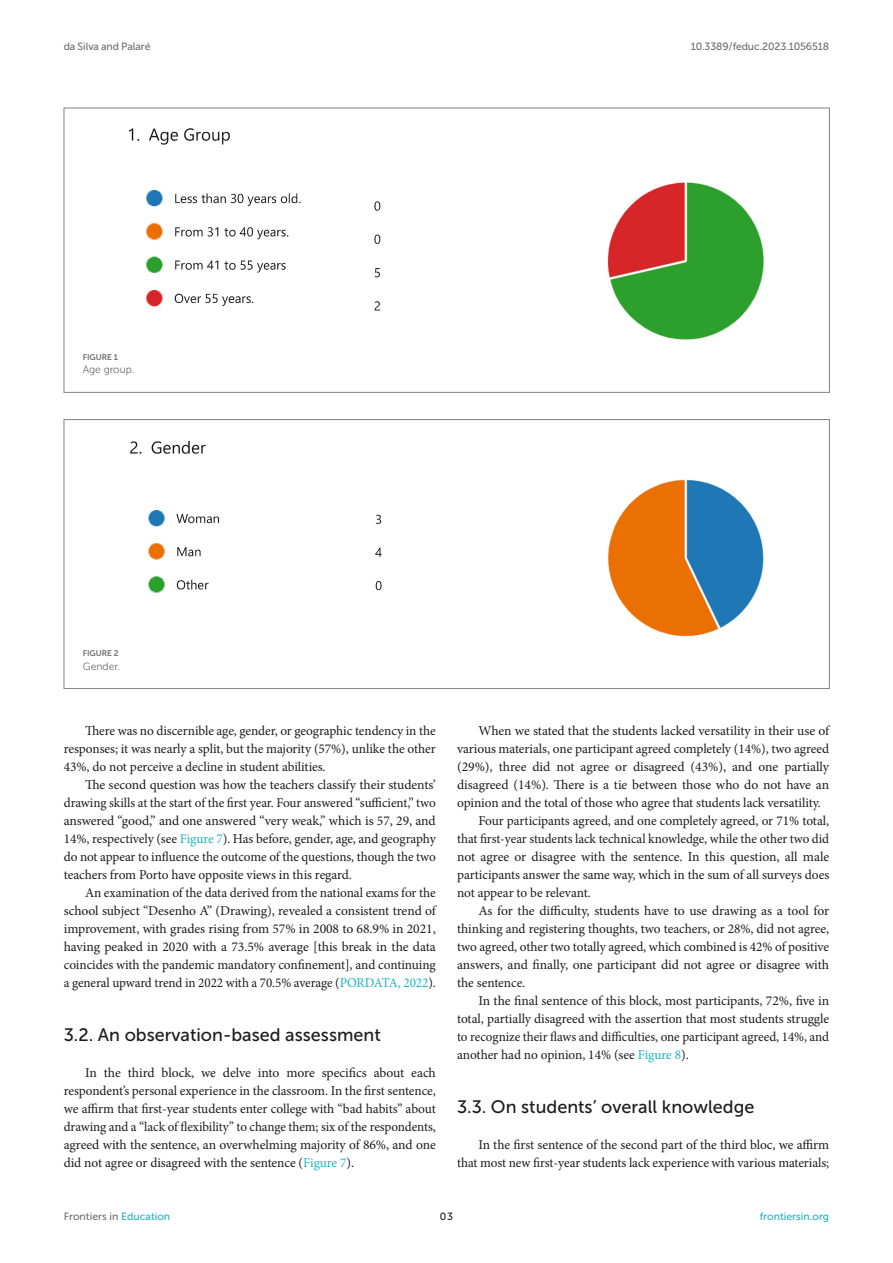
<style>
.page{position:relative;width:893px;height:1263px;background:#fff}
.page>*{position:absolute;margin:0;border:0;box-sizing:border-box;transform-origin:0 0}
.HEAD_2{font:18px "Museo Sans 500";color:#1b1c1b}
.TEXT{font:13.5px/18px "Minion Pro";letter-spacing:-.005em;color:#1b1c1b;text-align:justify}
.TEXT_FLUSH{font:13.5px/18px "Minion Pro";letter-spacing:-.005em;color:#1b1c1b;text-align:justify}
.t1{font:10.5px "Museo Sans 500";letter-spacing:-.015em;color:#706f70}
.FIG_LEG{font:10.5px "Museo Sans 300";letter-spacing:-.01em;color:#706f70}
.t2{font:10.5px "Museo Sans 500";color:#1db5c3}
.t3{font:10.5px "Museo Sans 500";color:#1b1c1b}
.FIG_HD{font:8.25px "Museo Sans 700";letter-spacing:-.01em;color:#706f70}
.s1{color:#1db5c3}
</style>
<div class="page">
<img style="left:128px;top:128px;width:636px;height:212px">
<img style="left:130px;top:440px;width:634px;height:197px">
<p class="t1" style="left:64px;top:41px;width:88px">da Silva and Palaré</p>
<p class="t1" style="left:691px;top:41px;width:140px">10.3389/feduc.2023.1056518</p>
<p class="FIG_HD" style="left:83px;top:352px;width:37px">FIGURE 1</p>
<p class="FIG_LEG" style="left:83px;top:364px;width:53px">Age group.</p>
<p class="FIG_HD" style="left:83px;top:648px;width:37px">FIGURE 2</p>
<p class="FIG_LEG" style="left:83px;top:660px;width:39px">Gender.</p>
<p class="TEXT" style="left:64px;top:722px;width:374px;text-indent:21px">There was no discernible age, gender, or geographic tendency in the responses; it was nearly a split, but the majority (57%), unlike the other 43%, do not perceive a decline in student abilities.</p>
<p class="TEXT" style="left:64px;top:776px;width:374px;text-indent:21px">The second question was how the teachers classify their students’ drawing skills at the start of the first year. Four answered “sufficient,” two answered “good,” and one answered “very weak,” which is 57, 29, and 14%, respectively (see <span class="s1">Figure 7</span>). Has before, gender, age, and geography do not appear to influence the outcome of the questions, though the two teachers from Porto have opposite views in this regard.</p>
<p class="TEXT" style="left:64px;top:884px;width:374px;text-indent:21px">An examination of the data derived from the national exams for the school subject “Desenho A” (Drawing), revealed a consistent trend of improvement, with grades rising from 57% in 2008 to 68.9% in 2021, having peaked in 2020 with a 73.5% average [this break in the data coincides with the pandemic mandatory confinement], and continuing a general upward trend in 2022 with a 70.5% average (<span class="s1">PORDATA, 2022</span>).</p>
<p class="HEAD_2" style="left:64px;top:1025px;width:319px">3.2. An observation-based assessment</p>
<p class="TEXT_FLUSH" style="left:64px;top:1064px;width:374px;text-indent:21px">In the third block, we delve into more specifics about each respondent’s personal experience in the classroom. In the first sentence, we affirm that first-year students enter college with “bad habits” about drawing and a “lack of flexibility” to change them; six of the respondents, agreed with the sentence, an overwhelming majority of 86%, and one did not agree or disagreed with the sentence (<span class="s1">Figure 7</span>).</p>
<p class="TEXT" style="left:457px;top:722px;width:374px;text-indent:21px">When we stated that the students lacked versatility in their use of various materials, one participant agreed completely (14%), two agreed (29%), three did not agree or disagreed (43%), and one partially disagreed (14%). There is a tie between those who do not have an opinion and the total of those who agree that students lack versatility.</p>
<p class="TEXT" style="left:457px;top:812px;width:374px;text-indent:21px">Four participants agreed, and one completely agreed, or 71% total, that first-year students lack technical knowledge, while the other two did not agree or disagree with the sentence. In this question, all male participants answer the same way, which in the sum of all surveys does not appear to be relevant.</p>
<p class="TEXT" style="left:457px;top:902px;width:374px;text-indent:21px">As for the difficulty, students have to use drawing as a tool for thinking and registering thoughts, two teachers, or 28%, did not agree, two agreed, other two totally agreed, which combined is 42% of positive answers, and finally, one participant did not agree or disagree with the sentence.</p>
<p class="TEXT" style="left:457px;top:992px;width:374px;text-indent:21px">In the final sentence of this block, most participants, 72%, five in total, partially disagreed with the assertion that most students struggle to recognize their flaws and difficulties, one participant agreed, 14%, and another had no opinion, 14% (see <span class="s1">Figure 8</span>).</p>
<p class="HEAD_2" style="left:457px;top:1097px;width:299px">3.3. On students’ overall knowledge</p>
<p class="TEXT_FLUSH" style="left:457px;top:1136px;width:374px;text-align:right">In the first sentence of the second part of the third bloc, we affirm that most new first-year students lack experience with various materials;</p>
<p class="t1" style="left:64px;top:1211px;width:108px">Frontiers in <span class="s1">Education</span></p>
<p class="t3" style="left:440px;top:1211px;width:15px">03</p>
<p class="t2" style="left:760px;top:1211px;width:71px">frontiersin.org</p>
</div>
